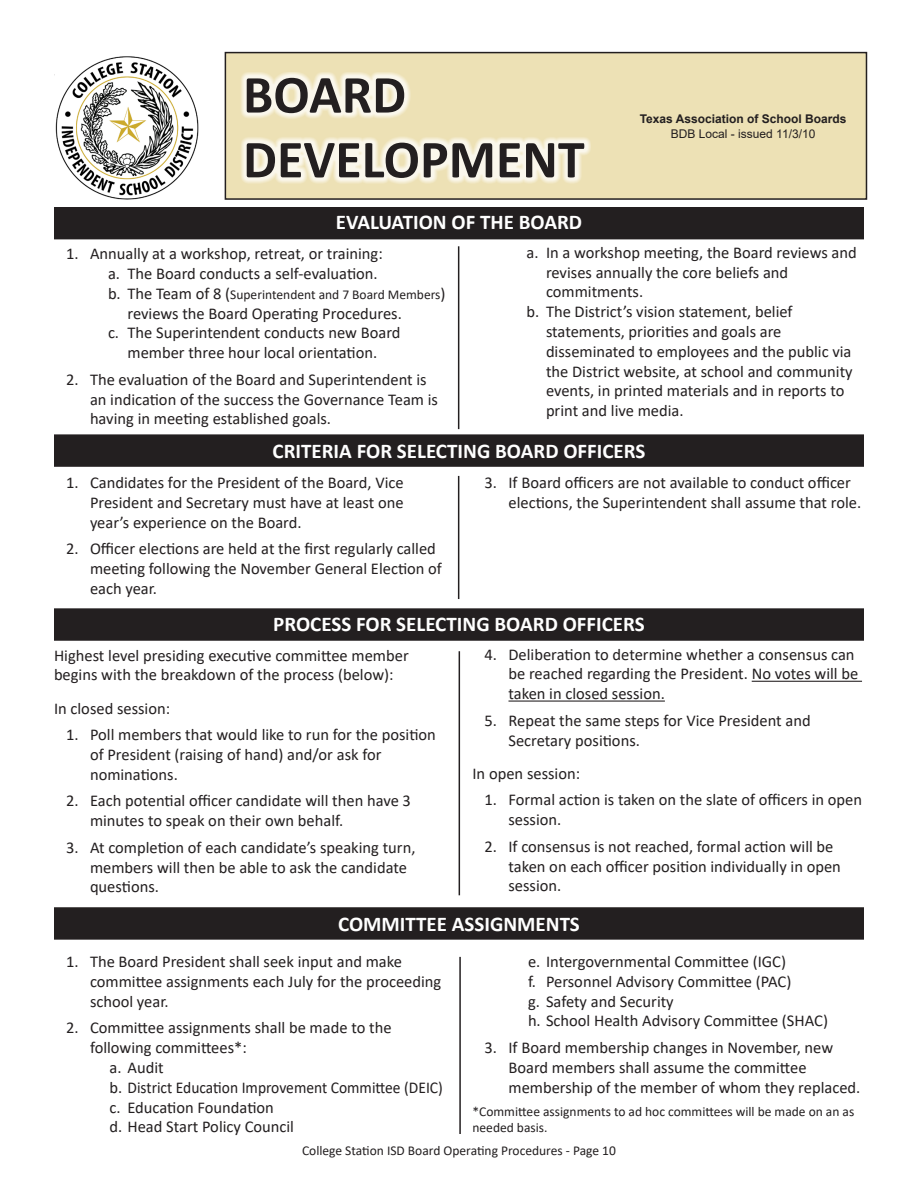
<style>
.page{position:relative;width:918px;height:1188px;background:#fff}
.page>*{position:absolute;margin:0;border:0;box-sizing:border-box;transform-origin:0 0}
.t1{font:700 54px "Calibri";color:#231f20}
.t2{font:700 21px "Calibri";color:#fff}
.Main_number{font:16.5px/19.8px "Calibri";color:#231f20}
.secondary_number{font:16.5px/19.8px "Calibri";color:#231f20}
.secondary_number-2{font:13.5px/16.2px "Calibri";color:#231f20}
.t3{font:700 12px "Arial";color:#231f20}
.t4{font:12px "Arial";color:#231f20}
.s1{font-size:16.5px}
</style>
<div class="page">
<div style="left:55px;top:908px;width:808px;height:31px;background:#231f20"></div>
<div style="left:54px;top:907px;width:810px;height:33px;border:2px solid #231f20"></div>
<div style="left:55px;top:609px;width:808px;height:31px;background:#231f20"></div>
<div style="left:54px;top:608px;width:810px;height:33px;border:2px solid #231f20"></div>
<div style="left:55px;top:435px;width:808px;height:31px;background:#231f20"></div>
<div style="left:54px;top:434px;width:810px;height:33px;border:2px solid #231f20"></div>
<div style="left:55px;top:208px;width:808px;height:31px;background:#231f20"></div>
<div style="left:54px;top:207px;width:810px;height:32px;border:2px solid #231f20"></div>
<img style="left:54px;top:56px;width:145px;height:144px">
<div style="left:225px;top:53px;width:641px;height:146px;background:#ede1b5"></div>
<div style="left:225px;top:52px;width:642px;height:148px;border:2px solid #231f20"></div>
<div style="left:240px;top:72px;width:351px;height:112px;background:#fff;opacity:.75"></div>
<hr style="left:458px;top:246px;width:1px;height:183px;background:#231f20">
<hr style="left:458px;top:476px;width:1px;height:123px;background:#231f20">
<hr style="left:752px;top:681px;width:110px;height:1px;background:#231f20">
<hr style="left:508px;top:701px;width:157px;height:1px;background:#231f20">
<hr style="left:459px;top:651px;width:1px;height:244px;background:#231f20">
<hr style="left:459px;top:957px;width:2px;height:177px;background:#231f20">
<p class="t1" style="left:243px;top:56px;width:165px">BOARD</p>
<p class="t1" style="left:243px;top:121px;width:343px">DEVELOPMENT</p>
<p class="t3" style="left:640px;top:111px;width:208px">Texas Association of School Boards</p>
<p class="t4" style="left:671px;top:125px;width:146px">BDB Local - issued 11/3/10</p>
<p class="t2" style="left:336px;top:207px;width:248px">EVALUATION OF THE BOARD</p>
<p class="Main_number" style="left:66px;top:243px;width:318px">1. Annually at a workshop, retreat, or training:</p>
<p class="secondary_number" style="left:108px;top:263px;width:271px">a. The Board conducts a self-evaluation.</p>
<p class="secondary_number-2" style="left:108px;top:286px;width:339px"><span class="s1">b. The Team of 8 (</span>Superintendent and 7 Board Members<span class="s1">)</span></p>
<p class="secondary_number" style="left:128px;top:303px;width:276px">reviews the Board Operating Procedures.</p>
<p class="secondary_number" style="left:108px;top:323px;width:294px">c. The Superintendent conducts new Board</p>
<p class="secondary_number" style="left:128px;top:342px;width:251px">member three hour local orientation.</p>
<p class="Main_number" style="left:90px;top:369px;width:350px;text-indent:-24px">2. The evaluation of the Board and Superintendent is an indication of the success the Governance Team is having in meeting established goals.</p>
<p class="secondary_number" style="left:546px;top:242px;width:312px;text-indent:-20px">a. In a workshop meeting, the Board reviews and revises annually the core beliefs and</p>
<p class="secondary_number" style="left:546px;top:282px;width:99px">commitments.</p>
<p class="secondary_number" style="left:526px;top:302px;width:268px">b. The District’s vision statement, belief</p>
<p class="secondary_number" style="left:546px;top:321px;width:237px">statements, priorities and goals are</p>
<p class="secondary_number" style="left:546px;top:341px;width:308px">disseminated to employees and the public via the District website, at school and community events, in printed materials and in reports to print and live media.</p>
<p class="t2" style="left:273px;top:436px;width:374px">CRITERIA FOR SELECTING BOARD OFFICERS</p>
<p class="Main_number" style="left:66px;top:473px;width:339px">1. Candidates for the President of the Board, Vice</p>
<p class="Main_number" style="left:90px;top:492px;width:315px">President and Secretary must have at least one year’s experience on the Board.</p>
<p class="Main_number" style="left:90px;top:539px;width:354px;text-indent:-24px">2. Officer elections are held at the first regularly called meeting following the November General Election of each year.</p>
<p class="Main_number" style="left:508px;top:473px;width:354px;text-indent:-24px">3. If Board officers are not available to conduct officer elections, the Superintendent shall assume that role.</p>
<p class="t2" style="left:273px;top:610px;width:373px">PROCESS FOR SELECTING BOARD OFFICERS</p>
<p class="secondary_number" style="left:54px;top:645px;width:356px">Highest level presiding executive committee member</p>
<p class="secondary_number" style="left:54px;top:665px;width:341px">begins with the breakdown of the process (below):</p>
<p class="secondary_number" style="left:54px;top:698px;width:118px">In closed session:</p>
<p class="Main_number" style="left:90px;top:725px;width:347px;text-indent:-24px">1. Poll members that would like to run for the position of President (raising of hand) and/or ask for</p>
<p class="Main_number" style="left:90px;top:764px;width:89px">nominations.</p>
<p class="Main_number" style="left:90px;top:791px;width:322px;text-indent:-24px">2. Each potential officer candidate will then have 3 minutes to speak on their own behalf.</p>
<p class="Main_number" style="left:90px;top:837px;width:327px;text-indent:-24px">3. At completion of each candidate’s speaking turn, members will then be able to ask the candidate questions.</p>
<p class="Main_number" style="left:508px;top:644px;width:351px;text-indent:-24px">4. Deliberation to determine whether a consensus can be reached regarding the President. No votes will be taken in closed session.</p>
<p class="Main_number" style="left:484px;top:710px;width:328px">5. Repeat the same steps for Vice President and</p>
<p class="Main_number" style="left:509px;top:730px;width:133px">Secretary positions.</p>
<p class="secondary_number" style="left:472px;top:763px;width:109px">In open session:</p>
<p class="Main_number" style="left:508px;top:790px;width:355px;text-indent:-24px">1. Formal action is taken on the slate of officers in open session.</p>
<p class="Main_number" style="left:508px;top:836px;width:334px;text-indent:-24px">2. If consensus is not reached, formal action will be taken on each officer position individually in open session.</p>
<p class="t2" style="left:338px;top:909px;width:243px">COMMITTEE ASSIGNMENTS</p>
<p class="Main_number" style="left:90px;top:951px;width:353px;text-indent:-24px">1. The Board President shall seek input and make committee assignments each July for the proceeding school year.</p>
<p class="Main_number" style="left:66px;top:1018px;width:327px">2. Committee assignments shall be made to the</p>
<p class="Main_number" style="left:90px;top:1037px;width:158px">following committees*:</p>
<p class="secondary_number" style="left:110px;top:1057px;width:56px">a. Audit</p>
<p class="secondary_number" style="left:110px;top:1077px;width:335px">b. District Education Improvement Committee (DEIC)</p>
<p class="secondary_number" style="left:110px;top:1097px;width:166px">c. Education Foundation</p>
<p class="secondary_number" style="left:110px;top:1117px;width:186px">d. Head Start Policy Council</p>
<p class="secondary_number" style="left:528px;top:951px;width:260px">e. Intergovernmental Committee (IGC)</p>
<p class="secondary_number" style="left:528px;top:971px;width:265px">f. Personnel Advisory Committee (PAC)</p>
<p class="secondary_number" style="left:528px;top:991px;width:147px">g. Safety and Security</p>
<p class="secondary_number" style="left:528px;top:1011px;width:302px">h. School Health Advisory Committee (SHAC)</p>
<p class="Main_number" style="left:484px;top:1037px;width:350px;text-align:center">3. If Board membership changes in November, new<br>Board members shall assume the committee</p>
<p class="Main_number" style="left:509px;top:1077px;width:353px">membership of the member of whom they replaced.</p>
<p class="secondary_number-2" style="left:472px;top:1103px;width:383px">*Committee assignments to ad hoc committees will be made on an as needed basis.</p>
<p class="secondary_number-2" style="left:302px;top:1142px;width:315px">College Station ISD Board Operating Procedures - Page 10</p>
</div>
